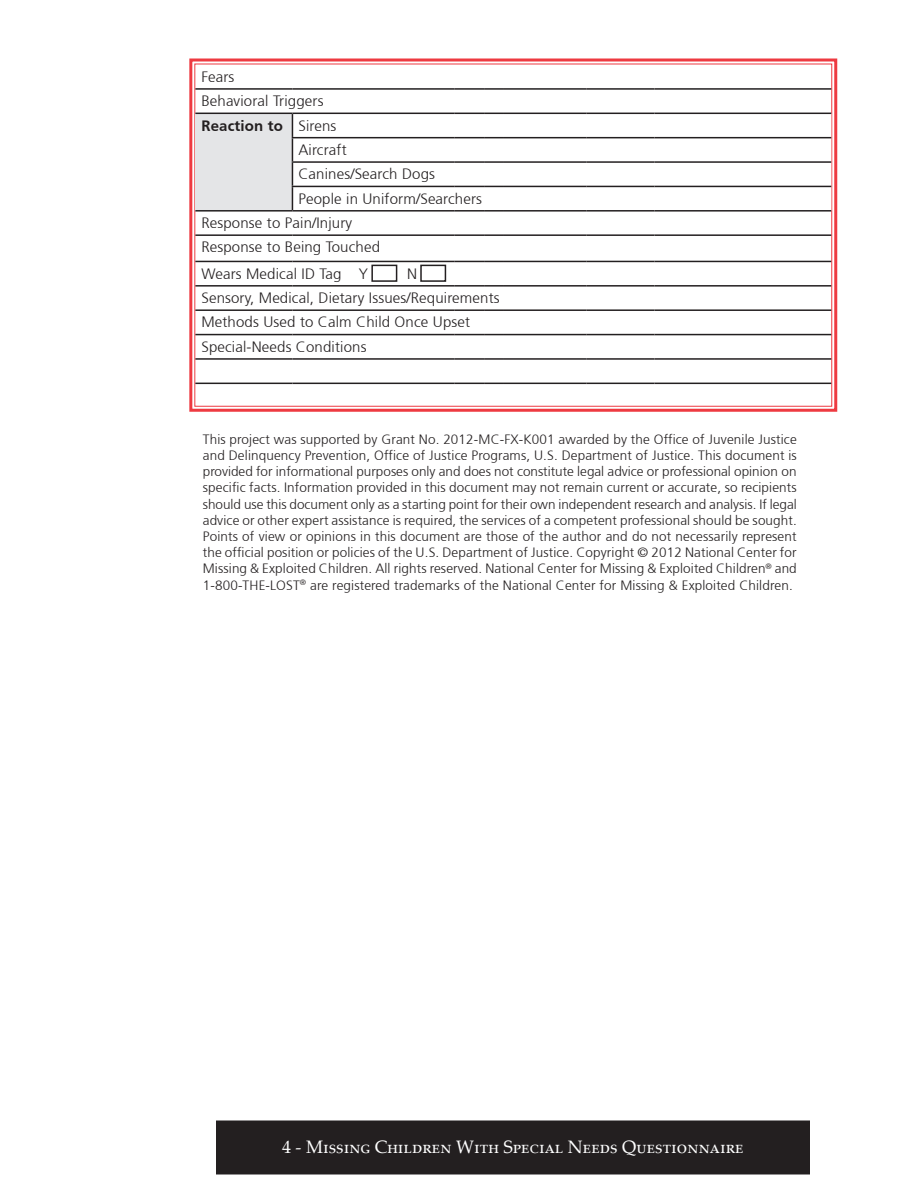
<style>
.page{position:relative;width:918px;height:1188px;background:#fff}
.page>*{position:absolute;margin:0;border:0;box-sizing:border-box;transform-origin:0 0}
.t1{font:18px "Palatino Linotype";color:#fff}
.t2{font:300 15px/24.3px "Frutiger";letter-spacing:.01em;color:#231f20}
.t3{font:700 15px "Frutiger";letter-spacing:.01em;color:#231f20}
.t4{font:300 13.5px/16.2px "Frutiger";letter-spacing:.01em;color:#231f20;text-align:justify}
.s1{font-weight:300}
</style>
<div class="page">
<div style="left:217px;top:1121px;width:592px;height:53px;background:#231f20"></div>
<div style="left:216px;top:1120px;width:594px;height:54px;border:2px solid #231f20"></div>
<svg style="left:189px;top:58px;width:649px;height:354px"></svg>
<div style="left:195px;top:113px;width:97px;height:98px;background:#e4e5e7"></div>
<svg style="left:293px;top:114px;width:538px;height:96px"></svg>
<hr style="left:195px;top:88px;width:97px;height:2px;background:#231f20">
<hr style="left:292px;top:88px;width:162px;height:2px;background:#231f20">
<hr style="left:454px;top:88px;width:30px;height:2px;background:#231f20">
<hr style="left:484px;top:88px;width:20px;height:2px;background:#231f20">
<hr style="left:504px;top:88px;width:82px;height:2px;background:#231f20">
<hr style="left:586px;top:88px;width:68px;height:2px;background:#231f20">
<hr style="left:654px;top:88px;width:177px;height:2px;background:#231f20">
<hr style="left:195px;top:113px;width:97px;height:1px;background:#231f20">
<hr style="left:292px;top:113px;width:162px;height:1px;background:#231f20">
<hr style="left:454px;top:113px;width:30px;height:1px;background:#231f20">
<svg style="left:484px;top:113px;width:20px;height:1px"></svg>
<hr style="left:504px;top:113px;width:82px;height:1px;background:#231f20">
<hr style="left:586px;top:113px;width:68px;height:1px;background:#231f20">
<hr style="left:654px;top:113px;width:177px;height:1px;background:#231f20">
<hr style="left:292px;top:137px;width:162px;height:1px;background:#231f20">
<hr style="left:454px;top:137px;width:30px;height:1px;background:#231f20">
<svg style="left:484px;top:137px;width:20px;height:1px"></svg>
<hr style="left:504px;top:137px;width:82px;height:1px;background:#231f20">
<hr style="left:586px;top:137px;width:68px;height:1px;background:#231f20">
<hr style="left:654px;top:137px;width:177px;height:1px;background:#231f20">
<hr style="left:292px;top:161px;width:162px;height:2px;background:#231f20">
<hr style="left:454px;top:161px;width:30px;height:2px;background:#231f20">
<hr style="left:484px;top:161px;width:20px;height:2px;background:#231f20">
<hr style="left:504px;top:161px;width:82px;height:2px;background:#231f20">
<hr style="left:586px;top:161px;width:68px;height:2px;background:#231f20">
<hr style="left:654px;top:161px;width:177px;height:2px;background:#231f20">
<hr style="left:292px;top:186px;width:162px;height:1px;background:#231f20">
<svg style="left:292px;top:114px;width:1px;height:96px"></svg>
<hr style="left:454px;top:186px;width:30px;height:1px;background:#231f20">
<svg style="left:484px;top:186px;width:20px;height:1px"></svg>
<hr style="left:504px;top:186px;width:82px;height:1px;background:#231f20">
<hr style="left:586px;top:186px;width:68px;height:1px;background:#231f20">
<hr style="left:654px;top:186px;width:177px;height:1px;background:#231f20">
<hr style="left:195px;top:261px;width:97px;height:1px;background:#231f20">
<hr style="left:292px;top:261px;width:162px;height:1px;background:#231f20">
<hr style="left:454px;top:261px;width:30px;height:1px;background:#231f20">
<svg style="left:484px;top:261px;width:20px;height:1px"></svg>
<hr style="left:504px;top:261px;width:82px;height:1px;background:#231f20">
<hr style="left:586px;top:261px;width:68px;height:1px;background:#231f20">
<hr style="left:654px;top:261px;width:177px;height:1px;background:#231f20">
<hr style="left:195px;top:285px;width:97px;height:2px;background:#231f20">
<hr style="left:292px;top:285px;width:162px;height:2px;background:#231f20">
<hr style="left:454px;top:285px;width:30px;height:2px;background:#231f20">
<hr style="left:484px;top:285px;width:20px;height:2px;background:#231f20">
<hr style="left:504px;top:285px;width:82px;height:2px;background:#231f20">
<hr style="left:586px;top:285px;width:68px;height:2px;background:#231f20">
<hr style="left:654px;top:285px;width:177px;height:2px;background:#231f20">
<hr style="left:195px;top:309px;width:97px;height:2px;background:#231f20">
<hr style="left:292px;top:309px;width:162px;height:2px;background:#231f20">
<hr style="left:454px;top:309px;width:30px;height:2px;background:#231f20">
<hr style="left:484px;top:309px;width:20px;height:2px;background:#231f20">
<hr style="left:504px;top:309px;width:82px;height:2px;background:#231f20">
<hr style="left:586px;top:309px;width:68px;height:2px;background:#231f20">
<hr style="left:654px;top:309px;width:177px;height:2px;background:#231f20">
<hr style="left:195px;top:334px;width:97px;height:1px;background:#231f20">
<hr style="left:292px;top:334px;width:162px;height:1px;background:#231f20">
<hr style="left:454px;top:334px;width:30px;height:1px;background:#231f20">
<svg style="left:484px;top:334px;width:20px;height:1px"></svg>
<hr style="left:504px;top:334px;width:82px;height:1px;background:#231f20">
<hr style="left:586px;top:334px;width:68px;height:1px;background:#231f20">
<hr style="left:654px;top:334px;width:177px;height:1px;background:#231f20">
<hr style="left:195px;top:358px;width:97px;height:2px;background:#231f20">
<hr style="left:292px;top:358px;width:162px;height:2px;background:#231f20">
<hr style="left:454px;top:358px;width:30px;height:2px;background:#231f20">
<hr style="left:484px;top:358px;width:20px;height:2px;background:#231f20">
<hr style="left:504px;top:358px;width:82px;height:2px;background:#231f20">
<hr style="left:586px;top:358px;width:68px;height:2px;background:#231f20">
<hr style="left:654px;top:358px;width:177px;height:2px;background:#231f20">
<hr style="left:195px;top:383px;width:97px;height:1px;background:#231f20">
<hr style="left:292px;top:383px;width:162px;height:1px;background:#231f20">
<hr style="left:454px;top:383px;width:30px;height:1px;background:#231f20">
<svg style="left:484px;top:383px;width:20px;height:1px"></svg>
<hr style="left:504px;top:383px;width:82px;height:1px;background:#231f20">
<hr style="left:586px;top:383px;width:68px;height:1px;background:#231f20">
<hr style="left:654px;top:383px;width:177px;height:1px;background:#231f20">
<hr style="left:195px;top:210px;width:97px;height:2px;background:#231f20">
<hr style="left:292px;top:210px;width:162px;height:2px;background:#231f20">
<hr style="left:454px;top:210px;width:30px;height:2px;background:#231f20">
<hr style="left:484px;top:210px;width:20px;height:2px;background:#231f20">
<hr style="left:504px;top:210px;width:82px;height:2px;background:#231f20">
<hr style="left:586px;top:210px;width:68px;height:2px;background:#231f20">
<hr style="left:654px;top:210px;width:177px;height:2px;background:#231f20">
<hr style="left:195px;top:234px;width:97px;height:2px;background:#231f20">
<hr style="left:292px;top:234px;width:162px;height:2px;background:#231f20">
<hr style="left:454px;top:234px;width:30px;height:2px;background:#231f20">
<hr style="left:484px;top:234px;width:20px;height:2px;background:#231f20">
<hr style="left:504px;top:234px;width:82px;height:2px;background:#231f20">
<hr style="left:586px;top:234px;width:68px;height:2px;background:#231f20">
<hr style="left:654px;top:234px;width:177px;height:2px;background:#231f20">
<div style="left:371px;top:265px;width:26px;height:17px;border:2px solid #231f20"></div>
<div style="left:420px;top:265px;width:26px;height:17px;border:2px solid #231f20"></div>
<p class="t2" style="left:201px;top:65px;width:35px">Fears</p>
<p class="t2" style="left:201px;top:89px;width:124px">Behavioral Triggers</p>
<p class="t3" style="left:201px;top:117px;width:137px">Reaction to <span class="s1">Sirens</span></p>
<p class="t2" style="left:298px;top:138px;width:50px">Aircraft</p>
<p class="t2" style="left:298px;top:162px;width:138px">Canines/Search Dogs</p>
<p class="t2" style="left:298px;top:187px;width:185px">People in Uniform/Searchers</p>
<p class="t2" style="left:201px;top:211px;width:152px">Response to Pain/Injury</p>
<p class="t2" style="left:201px;top:235px;width:180px">Response to Being Touched</p>
<p class="t2" style="left:201px;top:262px;width:168px">Wears Medical ID Tag Y</p>
<p class="t2" style="left:201px;top:262px;width:300px;text-indent:206px">N<br>Sensory, Medical, Dietary Issues/Requirements<br>Methods Used to Calm Child Once Upset<br>Special-Needs Conditions</p>
<p class="t4" style="left:203px;top:431px;width:596px">This project was supported by Grant No. 2012-MC-FX-K001 awarded by the Office of Juvenile Justice and Delinquency Prevention, Office of Justice Programs, U.S. Department of Justice. This document is provided for informational purposes only and does not constitute legal advice or professional opinion on specific facts. Information provided in this document may not remain current or accurate, so recipients should use this document only as a starting point for their own independent research and analysis. If legal advice or other expert assistance is required, the services of a competent professional should be sought.<br>Points of view or opinions in this document are those of the author and do not necessarily represent the official position or policies of the U.S. Department of Justice. Copyright © 2012 National Center for Missing &amp; Exploited Children. All rights reserved. National Center for Missing &amp; Exploited Children<sup>®</sup> and 1-800-THE-LOST<sup>®</sup> are registered trademarks of the National Center for Missing &amp; Exploited Children.</p>
<h1 class="t1" style="left:282px;top:1134px;width:463px">4 - Missing Children With Special Needs Questionnaire</h1>
</div>
